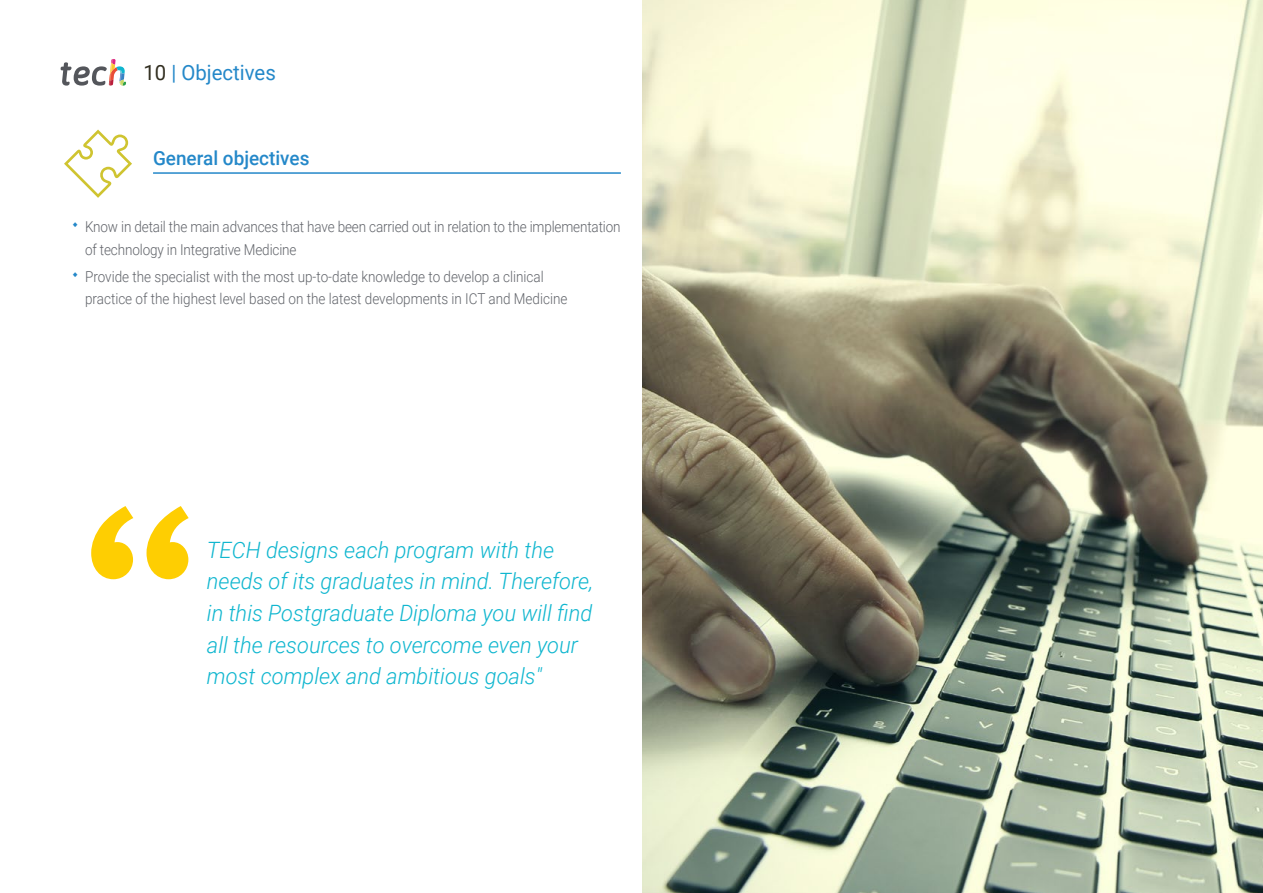
<style>
.page{position:relative;width:1263px;height:893px;background:#fff}
.page>*{position:absolute;margin:0;border:0;box-sizing:border-box;transform-origin:0 0}
.t1{font:italic 300 22.5px/31.5px "Roboto";color:#0fb6cf}
.t2{font:21px "Roboto";color:#2488c9}
.t3{font:500 19.5px "Roboto";color:#2488c9}
.t4{font:300 15px/22.5px "Roboto";letter-spacing:-.005em;color:#61646a;scale:.9 1}
.s1{color:#312e20}
</style>
<div class="page">
<hr style="left:153px;top:173px;width:468px;height:1px;background:#2488c9">
<svg style="left:64px;top:130px;width:68px;height:68px"></svg>
<img style="left:642px;top:0;width:621px;height:893px">
<svg style="left:61px;top:59px;width:65px;height:27px"></svg>
<svg style="left:91px;top:506px;width:98px;height:73px"></svg>
<h2 class="t2" style="left:144px;top:57px;width:134px"><span class="s1">10</span> | Objectives</h2>
<h3 class="t3" style="left:153px;top:144px;width:158px">General objectives</h3>
<p class="t4" style="left:85px;top:215px;width:597px">Know in detail the main advances that have been carried out in relation to the implementation of technology in Integrative Medicine</p>
<p class="t4" style="left:85px;top:264px;width:538px">Provide the specialist with the most up-to-date knowledge to develop a clinical practice of the highest level based on the latest developments in ICT and Medicine</p>
<h1 class="t1" style="left:207px;top:533px;width:388px">TECH designs each program with the needs of its graduates in mind. Therefore, in this Postgraduate Diploma you will find all the resources to overcome even your most complex and ambitious goals"</h1>
</div>
